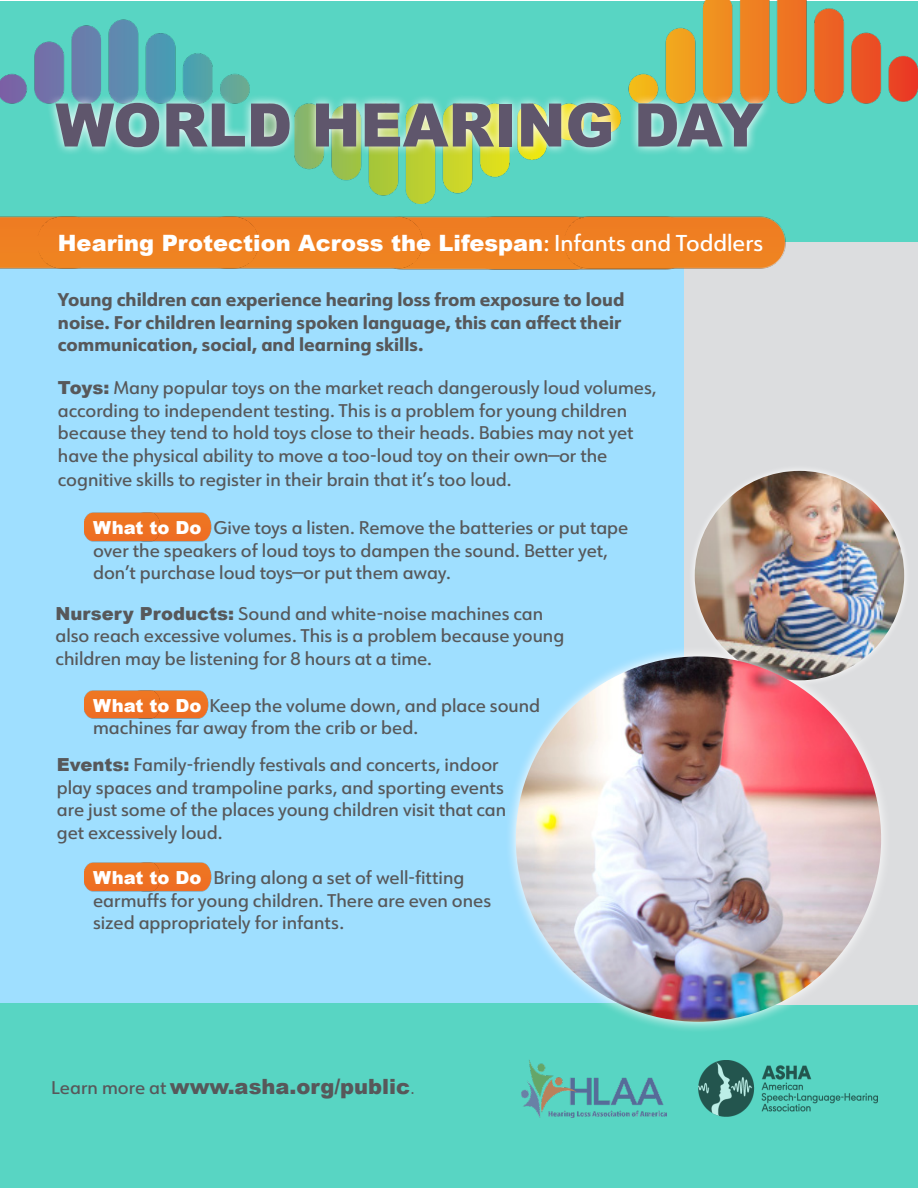
<style>
.page{position:relative;width:918px;height:1188px;background:#fff}
.page>*{position:absolute;margin:0;border:0;box-sizing:border-box;transform-origin:0 0}
.t1{font:900 60px "Arial";color:#5f566c}
.t2{font:900 22.5px "Arial";color:#fff}
.t3{font:900 21px "Arial";color:#57585a}
.t4{font:500 18px/22.5px "URW Form";color:#57585a}
.t5{font:800 18px/22.5px "URW Form";color:#57585a}
.s1{font-family:"URW Form";font-weight:500}
.s2{font-family:"Arial";font-weight:900}
.s3{font-family:"Arial";font-weight:900;color:#fff}
.s4{font-family:"URW Form";font-weight:500;font-size:18px}
.s5{font-family:"Avenir";font-weight:400;font-size:18px}
</style>
<div class="page">
<div style="left:0;top:966px;width:918px;height:222px;background:#58d5c3"></div>
<div style="left:0;top:260px;width:685px;height:743px;background:#9fdfff"></div>
<img style="left:166px;top:862px;width:46px;height:30px">
<img style="left:84px;top:862px;width:82px;height:30px">
<img style="left:166px;top:512px;width:46px;height:30px">
<img style="left:84px;top:512px;width:82px;height:30px">
<img style="left:166px;top:690px;width:43px;height:29px">
<img style="left:84px;top:690px;width:82px;height:29px">
<div style="left:0;top:1px;width:918px;height:242px;background:#58d5c3"></div>
<img style="left:0;top:216px;width:37px;height:53px">
<div style="left:685px;top:242px;width:233px;height:762px;background:#dcdddf"></div>
<div style="left:500px;top:216px;width:64px;height:54px;background:#ef8022"></div>
<img style="left:336px;top:216px;width:164px;height:54px">
<img style="left:37px;top:216px;width:299px;height:53px">
<img style="left:0;top:0;width:918px;height:203px">
<img style="left:47px;top:94px;width:724px;height:63px">
<img style="left:521px;top:1060px;width:146px;height:57px">
<img style="left:698px;top:1060px;width:180px;height:56px">
<img style="left:564px;top:216px;width:222px;height:59px">
<img style="left:695px;top:471px;width:209px;height:209px;border-radius:105px">
<svg style="left:509px;top:645px;width:383px;height:385px"></svg>
<img style="left:516px;top:656px;width:365px;height:366px;border-radius:183px">
<p class="t1" style="left:56px;top:82px;width:709px">WORLD HEARING DAY</p>
<p class="t2" style="left:58px;top:226px;width:707px">Hearing Protection Across the Lifespan<span class="s1">: Infants and Toddlers</span></p>
<p class="t5" style="left:58px;top:288px;width:568px">Young children can experience hearing loss from exposure to loud noise. For children learning spoken language, this can affect their communication, social, and learning skills.</p>
<p class="t4" style="left:58px;top:376px;width:600px;line-height:23px"><span class="s2">Toys:</span> Many popular toys on the market reach dangerously loud volumes, according to independent testing. This is a problem for young children because they tend to hold toys close to their heads. Babies may not yet have the physical ability to move a too-loud toy on their own—or the cognitive skills to register in their brain that it’s too loud.</p>
<p class="t4" style="left:93px;top:516px;width:537px"><span class="s3">What to Do</span> Give toys a listen. Remove the batteries or put tape over the speakers of loud toys to dampen the sound. Better yet, don’t purchase loud toys—or put them away.</p>
<p class="t4" style="left:56px;top:601px;width:510px"><span class="s2">Nursery Products:</span> Sound and white-noise machines can also reach excessive volumes. This is a problem because young children may be listening for 8 hours at a time.</p>
<p class="t4" style="left:93px;top:693px;width:449px"><span class="s3">What to Do</span> Keep the volume down, and place sound machines far away from the crib or bed.</p>
<p class="t4" style="left:57px;top:753px;width:451px"><span class="s2">Events:</span> Family-friendly festivals and concerts, indoor play spaces and trampoline parks, and sporting events are just some of the places young children visit that can get excessively loud.</p>
<p class="t4" style="left:93px;top:866px;width:400px"><span class="s3">What to Do</span> Bring along a set of well-fitting earmuffs for young children. There are even ones sized appropriately for infants.</p>
<p class="t3" style="left:51px;top:1072px;width:365px"><span class="s4">Learn more at</span> www.asha.org/public<span class="s5">.</span></p>
</div>
